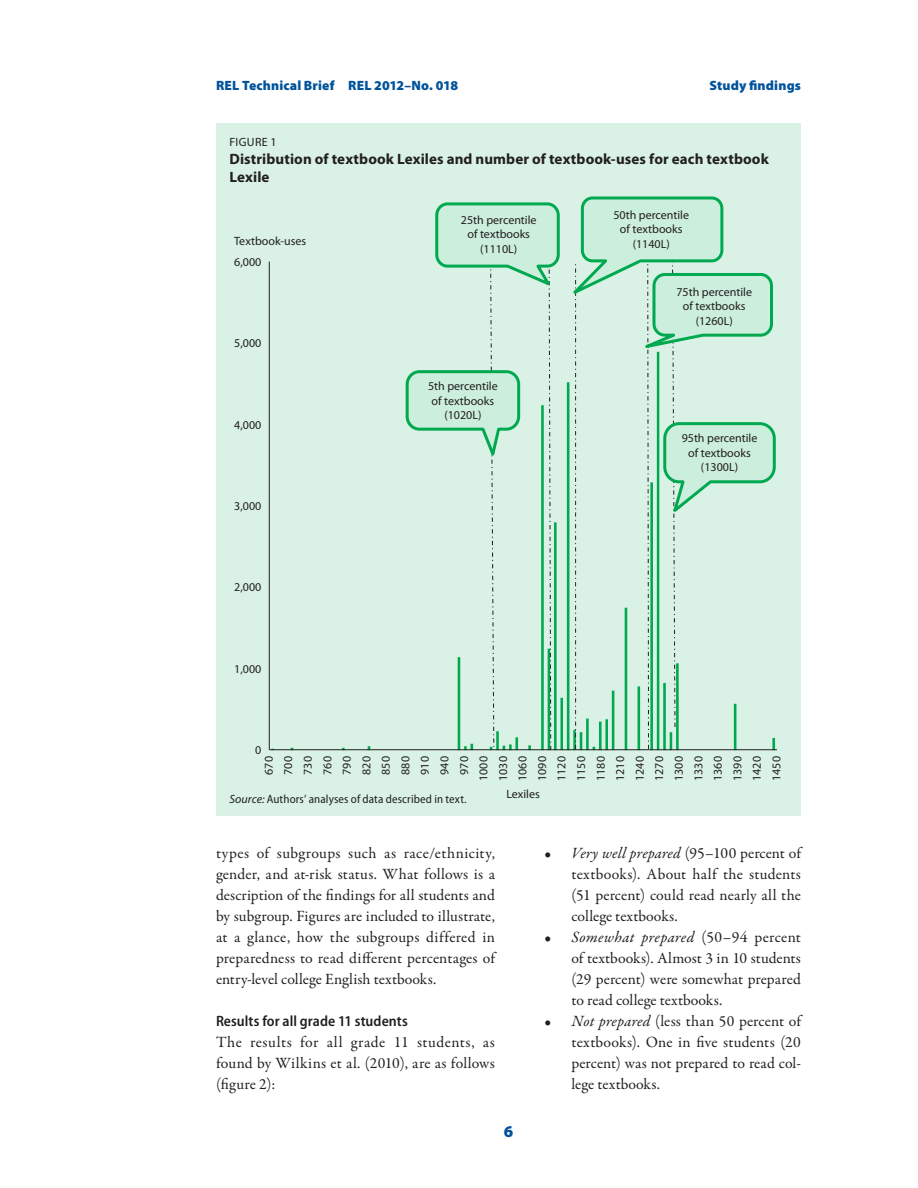
<style>
.page{position:relative;width:918px;height:1188px;background:#fff}
.page>*{position:absolute;margin:0;border:0;box-sizing:border-box;transform-origin:0 0}
.t1{font:900 16.5px "Myriad Pro";color:#00539b}
.t2{font:15.75px/21px "Garamond Premr Pro";letter-spacing:.005em;color:#231f20;text-align:justify}
.t3{font:700 15px/18px "Myriad Pro";letter-spacing:.005em;color:#231f20}
.t4{font:600 semi-condensed 15px "Myriad Pro";letter-spacing:.005em;color:#231f20}
.t5{font:900 13.5px "Myriad Pro";letter-spacing:.01em;color:#00539b}
.t6{font:12px/19.5px "Myriad Pro";color:#231f20;text-align:center}
.t7{font:semi-condensed 12px "Myriad Pro";letter-spacing:.01em;color:#231f20}
.s1{font-style:italic;font-stretch:normal}
.s2{font-style:italic}
</style>
<div class="page">
<div style="left:216px;top:123px;width:585px;height:693px;background:#d9f2e5"></div>
<hr style="left:269px;top:749px;width:508px;height:1px;background:#231f20">
<hr style="left:269px;top:262px;width:1px;height:488px;background:#231f20">
<svg style="left:404px;top:196px;width:373px;height:554px"></svg>
<p class="t5" style="left:216px;top:78px;width:244px">REL Technical Brief REL 2012–No. 018</p>
<p class="t5" style="left:709px;top:78px;width:93px">Study findings</p>
<p class="t6" style="left:230px;top:132px;width:49px">FIGuRe 1</p>
<p class="t3" style="left:230px;top:150px;width:541px">Distribution of textbook Lexiles and number of textbook-uses for each textbook<br>Lexile</p>
<p class="t6" style="left:234px;top:231px;width:74px">Textbook-uses</p>
<p class="t6" style="left:234px;top:252px;width:29px">6,000</p>
<p class="t6" style="left:234px;top:334px;width:29px">5,000</p>
<p class="t6" style="left:234px;top:415px;width:29px">4,000</p>
<p class="t6" style="left:234px;top:497px;width:29px">3,000</p>
<p class="t6" style="left:234px;top:578px;width:29px">2,000</p>
<p class="t6" style="left:234px;top:659px;width:29px">1,000</p>
<p class="t6" style="left:255px;top:741px;width:8px">0</p>
<p class="t6" style="left:461px;top:213px;width:77px;line-height:14.4px">25th percentile of textbooks (1110L)</p>
<p class="t6" style="left:428px;top:379px;width:71px;line-height:14.4px">5th percentile of textbooks (1020L)</p>
<p class="t6" style="left:613px;top:208px;width:77px;line-height:14.4px">50th percentile of textbooks (1140L)</p>
<p class="t6" style="left:676px;top:285px;width:77px;line-height:14.4px">75th percentile of textbooks (1260L)</p>
<p class="t6" style="left:682px;top:431px;width:77px;line-height:14.4px">95th percentile of textbooks (1300L)</p>
<p class="t6" style="left:259px;top:781px;width:26px;rotate:-90deg">670<br>700<br>730<br>760<br>790<br>820<br>850<br>880<br>910<br>940<br>970<br>1000<br>1030<br>1060<br>1090<br>1120<br>1150<br>1180<br>1210<br>1240<br>1270<br>1300<br>1330<br>1360<br>1390<br>1420<br>1450</p>
<p class="t7" style="left:230px;top:792px;width:239px"><span class="s1">Source:</span> Authors’ analyses of data described in text.</p>
<p class="t6" style="left:506px;top:785px;width:35px">Lexiles</p>
<p class="t2" style="left:216px;top:843px;width:281px">types of subgroups such as race/ ethnicity, gender, and at-risk status. What follows is a description of the findings for all students and by subgroup. Figures are included to illustrate, at a glance, how the subgroups differed in preparedness to read different percentages of entry- level college English textbooks.</p>
<p class="t4" style="left:216px;top:1013px;width:193px">Results for all grade 11 students</p>
<p class="t2" style="left:216px;top:1032px;width:280px">The results for all grade 11 students, as found by Wilkins et al. (2010), are as follows (figure 2):</p>
<p class="t2" style="left:571px;top:843px;width:231px;text-indent:-27px">• <span class="s2">Very well prepared</span> (95–100 percent of textbooks). About half the students (51 percent) could read nearly all the college textbooks.</p>
<p class="t2" style="left:571px;top:927px;width:231px;text-indent:-27px">• <span class="s2">Somewhat prepared</span> (50–94 percent of textbooks). Almost 3 in 10 students (29 percent) were somewhat prepared to read college textbooks.</p>
<p class="t2" style="left:571px;top:1011px;width:231px;text-indent:-27px">• <span class="s2">Not prepared</span> (less than 50 percent of textbooks). One in five students (20 percent) was not prepared to read col&shy;lege textbooks.</p>
<p class="t1" style="left:504px;top:1122px;width:11px">6</p>
</div>
